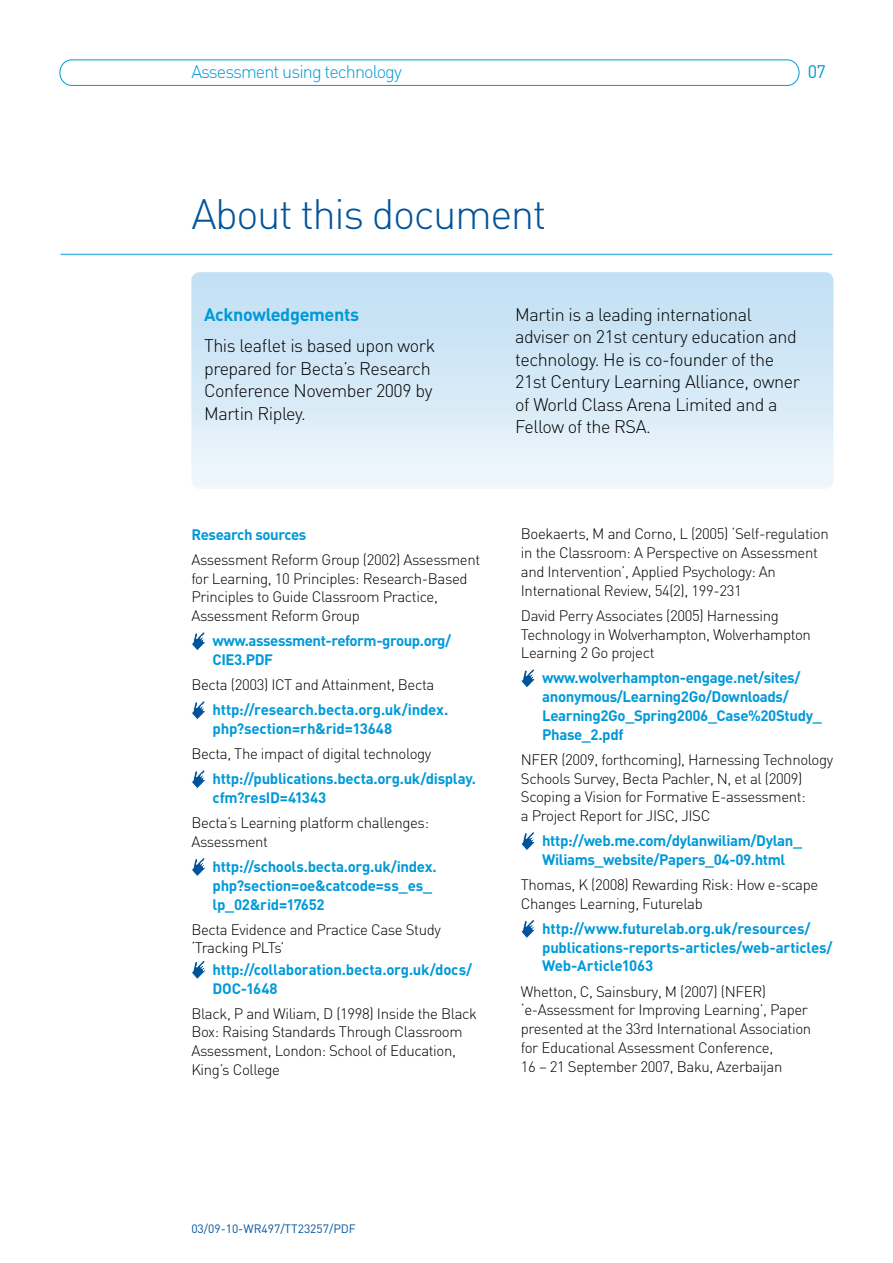
<style>
.page{position:relative;width:893px;height:1263px;background:#fff}
.page>*{position:absolute;margin:0;border:0;box-sizing:border-box;transform-origin:0 0}
.t1{font:300 42px "DIN";letter-spacing:-.035em;color:#00539b}
.t2{font:300 18px/22.5px "DIN";letter-spacing:-.025em;color:#000}
.t3{font:300 18px "DIN";letter-spacing:-.05em;color:#0099d8}
.t4{font:700 18px "DIN";letter-spacing:-.02em;color:#0099d8}
.t5{font:18px "DIN";color:#0099d8}
.t6{font:300 15px/18.8px "DIN";letter-spacing:-.025em;color:#000}
.t7{font:700 15px/18.8px "DIN";letter-spacing:-.025em;color:#0099d8}
.t8{font:12px "DIN";color:#00539b}
.s1{font-weight:300;color:#000}
.s2{font-weight:700;color:#0099d8}
</style>
<div class="page">
<div style="left:60px;top:60px;width:739px;height:26px;border:1px solid #0099d8;border-radius:12px"></div>
<svg style="left:191px;top:632px;width:15px;height:18px"></svg>
<svg style="left:191px;top:701px;width:15px;height:18px"></svg>
<svg style="left:191px;top:770px;width:15px;height:19px"></svg>
<svg style="left:191px;top:857px;width:15px;height:19px"></svg>
<svg style="left:192px;top:961px;width:14px;height:19px"></svg>
<svg style="left:521px;top:669px;width:14px;height:18px"></svg>
<svg style="left:521px;top:831px;width:14px;height:20px"></svg>
<svg style="left:521px;top:919px;width:14px;height:20px"></svg>
<svg style="left:191px;top:272px;width:642px;height:217px;background:#d6eaf7"></svg>
<hr style="left:61px;top:254px;width:771px;height:1px;background:#4bb7e4">
<p class="t3" style="left:191px;top:61px;width:212px">Assessment using technology</p>
<p class="t5" style="left:808px;top:61px;width:19px">07</p>
<h1 class="t1" style="left:191px;top:188px;width:357px">About this document</h1>
<h3 class="t4" style="left:204px;top:303px;width:156px">Acknowledgements</h3>
<p class="t2" style="left:204px;top:334px;width:233px">This leaflet is based upon work prepared for Becta’s Research<br>Conference November 2009 by<br>Martin Ripley.</p>
<p class="t2" style="left:515px;top:303px;width:286px">Martin is a leading international adviser on 21st century education and technology. He is co-founder of the<br>21st Century Learning Alliance, owner of World Class Arena Limited and a<br>Fellow of the RSA.</p>
<h3 class="t7" style="left:191px;top:524px;width:117px">Research sources</h3>
<p class="t6" style="left:191px;top:550px;width:290px">Assessment Reform Group (2002) Assessment for Learning, 10 Principles: Research-Based Principles to Guide Classroom Practice, Assessment Reform Group</p>
<p class="t7" style="left:213px;top:631px;width:240px">www.assessment-reform-group.org/<br>CIE3.PDF</p>
<p class="t7" style="left:213px;top:671px;width:237px;line-height:25.2px;text-indent:-21px"><span class="s1">Becta (2003) ICT and Attainment, Becta </span>http://research.becta.org.uk/index.</p>
<p class="t7" style="left:213px;top:719px;width:181px">php?section=rh&amp;rid=13648</p>
<p class="t6" style="left:191px;top:744px;width:241px">Becta, The impact of digital technology</p>
<p class="t7" style="left:213px;top:769px;width:265px">http://publications.becta.org.uk/display.</p>
<p class="t6" style="left:191px;top:785px;width:239px;line-height:25.2px;text-indent:21px"><span class="s2">cfm?resID=41343<br></span>Becta’s Learning platform challenges:</p>
<p class="t7" style="left:213px;top:828px;width:226px;line-height:25.2px;text-indent:-21px"><span class="s1">Assessment </span>http://schools.becta.org.uk/index.</p>
<p class="t7" style="left:213px;top:875px;width:221px">php?section=oe&amp;catcode=ss_es_ lp_02&amp;rid=17652</p>
<p class="t6" style="left:191px;top:920px;width:251px">Becta Evidence and Practice Case Study ‘Tracking PLTs’</p>
<p class="t7" style="left:213px;top:959px;width:261px">http://collaboration.becta.org.uk/docs/<br>DOC-1648</p>
<p class="t6" style="left:191px;top:1004px;width:287px">Black, P and Wiliam, D (1998) Inside the Black Box: Raising Standards Through Classroom Assessment, London: School of Education, King’s College</p>
<p class="t6" style="left:521px;top:524px;width:309px">Boekaerts, M and Corno, L (2005) ‘Self-regulation in the Classroom: A Perspective on Assessment and Intervention’, Applied Psychology: An International Review, 54(2), 199-231</p>
<p class="t6" style="left:521px;top:606px;width:292px">David Perry Associates (2005) Harnessing<br>Technology in Wolverhampton, Wolverhampton<br>Learning 2 Go project</p>
<p class="t7" style="left:542px;top:668px;width:281px">www.wolverhampton-engage.net/sites/ anonymous/Learning2Go/Downloads/ Learning2Go_Spring2006_Case%20Study_ Phase_2.pdf</p>
<p class="t6" style="left:521px;top:750px;width:314px">NFER (2009, forthcoming), Harnessing Technology Schools Survey, Becta Pachler, N, et al (2009)<br>Scoping a Vision for Formative E-assessment:<br>a Project Report for JISC, JISC</p>
<p class="t7" style="left:542px;top:831px;width:261px">http://web.me.com/dylanwiliam/Dylan_<br>Wiliams_website/Papers_04-09.html</p>
<p class="t6" style="left:521px;top:875px;width:299px">Thomas, K (2008) Rewarding Risk: How e-scape<br>Changes Learning, Futurelab</p>
<p class="t7" style="left:542px;top:918px;width:292px">http://www.futurelab.org.uk/resources/ publications-reports-articles/web-articles/<br>Web-Article1063</p>
<p class="t6" style="left:521px;top:982px;width:292px">Whetton, C, Sainsbury, M (2007) (NFER) ‘e-Assessment for Improving Learning’, Paper presented at the 33rd International Association for Educational Assessment Conference,<br>16 – 21 September 2007, Baku, Azerbaijan</p>
<p class="t8" style="left:191px;top:1221px;width:166px">03/09-10-WR497/TT23257/PDF</p>
</div>
